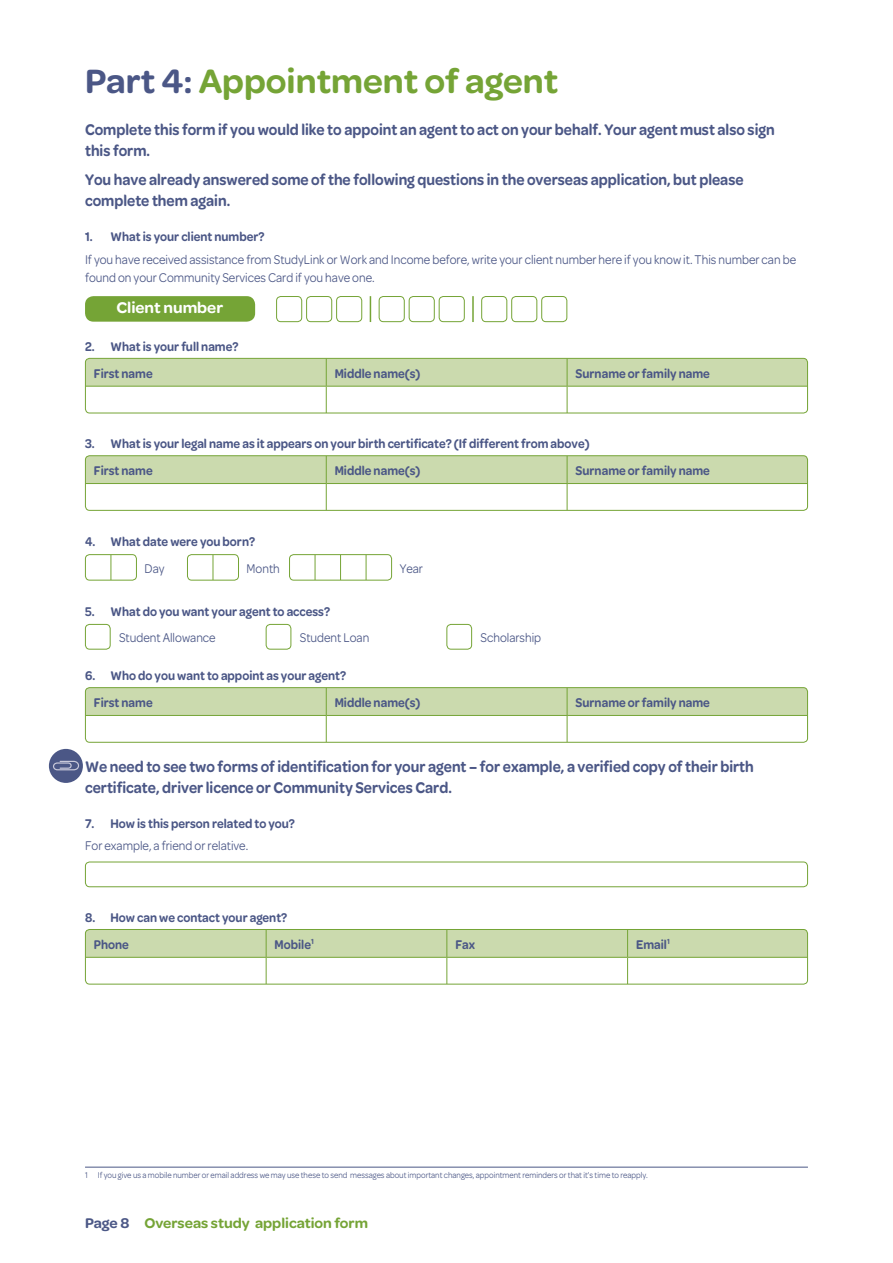
<style>
.page{position:relative;width:893px;height:1263px;background:#fff}
.page>*{position:absolute;margin:0;border:0;box-sizing:border-box;transform-origin:0 0}
.Head_1{font:600 36px "Omnes";color:#75a436}
.Head_4{font:600 16.5px/21px "Omnes";color:#4b5786;scale:.9 1}
.t1{font:600 16.5px "Omnes";color:#fff}
.t2{font:600 15px "Omnes";color:#75a436}
.t3{font:600 13.5px "Omnes";color:#4b5786;scale:.9 1}
.Body{font:13.5px/18px "Omnes";color:#4b5786;scale:.9 1}
.Footnotes{font:9px "Omnes";color:#4b5786;scale:.9 1}
.s1{color:#4b5786}
</style>
<div class="page">
<hr style="left:472px;top:296px;width:2px;height:26px;background:#75a436">
<svg style="left:370px;top:296px;width:1px;height:26px"></svg>
<div style="left:85px;top:296px;width:170px;height:26px;background:#75a436;border-radius:9px"></div>
<div style="left:276px;top:296px;width:26px;height:26px;border:1px solid #75a436;border-radius:4px"></div>
<div style="left:306px;top:296px;width:26px;height:26px;border:1px solid #75a436;border-radius:4px"></div>
<div style="left:336px;top:296px;width:26px;height:26px;border:1px solid #75a436;border-radius:4px"></div>
<div style="left:379px;top:296px;width:26px;height:26px;border:1px solid #75a436;border-radius:4px"></div>
<div style="left:409px;top:296px;width:26px;height:26px;border:1px solid #75a436;border-radius:4px"></div>
<div style="left:439px;top:296px;width:26px;height:26px;border:1px solid #75a436;border-radius:4px"></div>
<div style="left:481px;top:296px;width:26px;height:26px;border:1px solid #75a436;border-radius:4px"></div>
<div style="left:511px;top:296px;width:26px;height:26px;border:1px solid #75a436;border-radius:4px"></div>
<div style="left:541px;top:296px;width:26px;height:26px;border:1px solid #75a436;border-radius:4px"></div>
<svg style="left:85px;top:358px;width:723px;height:55px"></svg>
<div style="left:85px;top:358px;width:723px;height:55px;border:1px solid #75a436;border-radius:4px"></div>
<svg style="left:87px;top:457px;width:719px;height:52px"></svg>
<div style="left:85px;top:455px;width:723px;height:56px;border:1px solid #75a436;border-radius:4px"></div>
<svg style="left:111px;top:556px;width:1px;height:22px"></svg>
<div style="left:85px;top:554px;width:52px;height:26px;border:1px solid #75a436;border-radius:4px"></div>
<svg style="left:213px;top:556px;width:1px;height:22px"></svg>
<div style="left:187px;top:554px;width:52px;height:26px;border:1px solid #75a436;border-radius:4px"></div>
<svg style="left:315px;top:556px;width:1px;height:22px"></svg>
<svg style="left:340px;top:556px;width:1px;height:22px"></svg>
<svg style="left:366px;top:556px;width:1px;height:22px"></svg>
<div style="left:289px;top:554px;width:103px;height:26px;border:1px solid #75a436;border-radius:4px"></div>
<div style="left:85px;top:624px;width:26px;height:25px;border:1px solid #75a436;border-radius:4px"></div>
<div style="left:266px;top:624px;width:25px;height:25px;border:1px solid #75a436;border-radius:4px"></div>
<div style="left:446px;top:624px;width:26px;height:25px;border:1px solid #75a436;border-radius:4px"></div>
<svg style="left:87px;top:689px;width:719px;height:52px"></svg>
<div style="left:85px;top:687px;width:723px;height:56px;border:1px solid #75a436;border-radius:4px"></div>
<div style="left:85px;top:862px;width:723px;height:25px;border:1px solid #75a436;border-radius:4px"></div>
<svg style="left:85px;top:931px;width:722px;height:53px"></svg>
<hr style="left:85px;top:957px;width:181px;height:1px;background:#75a436">
<hr style="left:266px;top:957px;width:181px;height:1px;background:#75a436">
<hr style="left:447px;top:957px;width:181px;height:1px;background:#75a436">
<hr style="left:628px;top:957px;width:179px;height:1px;background:#75a436">
<div style="left:85px;top:929px;width:723px;height:55px;border:1px solid #75a436;border-radius:4px"></div>
<hr style="left:85px;top:1167px;width:723px;height:1px;background:#4b5786">
<div style="left:49px;top:749px;width:34px;height:34px;background:#4b5786;border-radius:50%"></div>
<svg style="left:53px;top:761px;width:26px;height:9px"></svg>
<p class="Head_1" style="left:85px;top:55px;width:475px"><span class="s1">Part 4:</span> Appointment of agent</p>
<p class="Head_4" style="left:85px;top:118px;width:768px">Complete this form if you would like to appoint an agent to act on your behalf. Your agent must also sign this form.</p>
<p class="Head_4" style="left:85px;top:168px;width:733px">You have already answered some of the following questions in the overseas application, but please complete them again.</p>
<p class="t3" style="left:85px;top:227px;width:201px">1. What is your client number?</p>
<p class="Body" style="left:85px;top:249px;width:792px">If you have received assistance from StudyLink or Work and Income before, write your client number here if you know it. This number can be found on your Community Services Card if you have one.</p>
<p class="t1" style="left:116px;top:296px;width:108px">Client number</p>
<p class="t3" style="left:85px;top:337px;width:172px">2. What is your full name?</p>
<p class="t3" style="left:94px;top:363px;width:67px">First name</p>
<p class="t3" style="left:335px;top:363px;width:97px">Middle name(s)</p>
<p class="t3" style="left:576px;top:363px;width:151px">Surname or family name</p>
<p class="t3" style="left:85px;top:434px;width:562px">3. What is your legal name as it appears on your birth certificate? (If different from above)</p>
<p class="t3" style="left:94px;top:461px;width:67px">First name</p>
<p class="t3" style="left:335px;top:461px;width:97px">Middle name(s)</p>
<p class="t3" style="left:576px;top:461px;width:151px">Surname or family name</p>
<p class="t3" style="left:85px;top:532px;width:190px">4. What date were you born?</p>
<p class="Body" style="left:145px;top:558px;width:24px">Day</p>
<p class="Body" style="left:247px;top:558px;width:38px">Month</p>
<p class="Body" style="left:400px;top:558px;width:27px">Year</p>
<p class="t3" style="left:85px;top:601px;width:274px">5. What do you want your agent to access?</p>
<p class="Body" style="left:119px;top:628px;width:109px">Student Allowance</p>
<p class="Body" style="left:300px;top:628px;width:79px">Student Loan</p>
<p class="Body" style="left:480px;top:628px;width:69px">Scholarship</p>
<p class="t3" style="left:85px;top:666px;width:292px">6. Who do you want to appoint as your agent?</p>
<p class="t3" style="left:94px;top:693px;width:67px">First name</p>
<p class="t3" style="left:335px;top:693px;width:97px">Middle name(s)</p>
<p class="t3" style="left:576px;top:693px;width:151px">Surname or family name</p>
<p class="Head_4" style="left:85px;top:755px;width:745px">We need to see two forms of identification for your agent – for example, a verified copy of their birth certificate, driver licence or Community Services Card.</p>
<p class="t3" style="left:85px;top:814px;width:235px">7. How is this person related to you?</p>
<p class="Body" style="left:85px;top:836px;width:183px">For example, a friend or relative.</p>
<p class="t3" style="left:85px;top:908px;width:226px">8. How can we contact your agent?</p>
<p class="t3" style="left:94px;top:935px;width:40px">Phone</p>
<p class="t3" style="left:275px;top:935px;width:45px">Mobile<sup>1</sup></p>
<p class="t3" style="left:455px;top:935px;width:23px">Fax</p>
<p class="t3" style="left:636px;top:935px;width:39px">Email<sup>1</sup></p>
<p class="Footnotes" style="left:85px;top:1169px;width:627px">1 If you give us a mobile number or email address we may use these to send messages about important changes, appointment reminders or that it’s time to reapply.</p>
<p class="t2" style="left:85px;top:1212px;width:285px"><span class="s1">Page 8</span> Overseas study application form</p>
</div>
